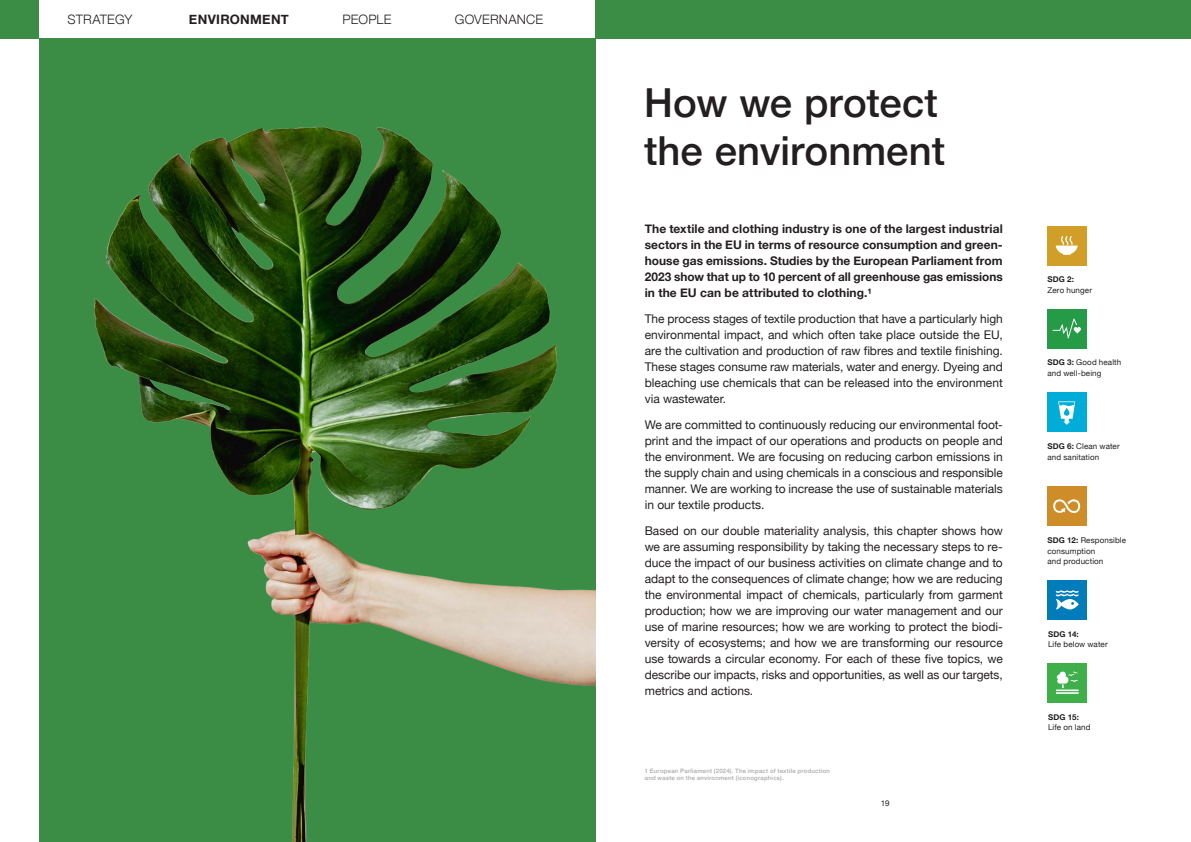
<style>
.page{position:relative;width:1191px;height:842px;background:#fff}
.page>*{position:absolute;margin:0;border:0;box-sizing:border-box;transform-origin:0 0}
.t1{font:500 40px/48px "Helvetica Neue";color:#231f20}
.t2{font:300 13px "Helvetica Neue";letter-spacing:.015em;color:#231f20}
.t3{font:700 13px "Helvetica Neue";letter-spacing:.025em;color:#231f20}
.t4{font:12px/16px "Helvetica Neue";letter-spacing:-.005em;color:#231f20;text-align:justify}
.t5{font:700 12px/16px "Helvetica Neue";color:#231f20;text-align:justify}
.t6{font:8px/10.5px "Helvetica Neue";letter-spacing:.015em;color:#231f20}
.t7{font:700 8px "Helvetica Neue";letter-spacing:.015em;color:#231f20}
.t8{font:500 6px/7px "Helvetica Neue";letter-spacing:.04em;color:#a8a9ad}
.s1{font-weight:700}
</style>
<div class="page">
<div style="left:595px;top:0;width:596px;height:39px;background:#3b8c45"></div>
<div style="left:0;top:0;width:39px;height:39px;background:#3b8c45"></div>
<div style="left:1047px;top:226px;width:39px;height:39px;background:#d19f28"></div>
<div style="left:1047px;top:309px;width:39px;height:39px;background:#269b47"></div>
<div style="left:1047px;top:393px;width:39px;height:39px;background:#00add9"></div>
<div style="left:1047px;top:487px;width:39px;height:39px;background:#cf8d29"></div>
<div style="left:1047px;top:663px;width:39px;height:39px;background:#3eaf49"></div>
<svg style="left:1055px;top:236px;width:22px;height:19px"></svg>
<div style="left:1047px;top:580px;width:39px;height:39px;background:#007cbb"></div>
<svg style="left:1055px;top:590px;width:23px;height:19px"></svg>
<svg style="left:1052px;top:319px;width:28px;height:19px"></svg>
<svg style="left:1058px;top:401px;width:17px;height:24px"></svg>
<svg style="left:1053px;top:499px;width:27px;height:14px"></svg>
<hr style="left:1056px;top:689px;width:22px;height:2px;background:#fff">
<hr style="left:1056px;top:692px;width:22px;height:2px;background:#fff">
<svg style="left:1056px;top:672px;width:22px;height:16px"></svg>
<img style="left:39px;top:39px;width:556px;height:803px">
<p class="t2" style="left:67px;top:9px;width:66px">STRATEGY</p>
<p class="t3" style="left:189px;top:10px;width:101px">ENVIRONMENT</p>
<p class="t2" style="left:342px;top:9px;width:51px">PEOPLE</p>
<p class="t2" style="left:455px;top:9px;width:90px">GOVERNANCE</p>
<h1 class="t1" style="left:644px;top:76px;width:302px">How we protect the environment</h1>
<p class="t5" style="left:645px;top:221px;width:359px">The textile and clothing industry is one of the largest industrial sectors in the EU in terms of resource consumption and green&shy;house gas emissions. Studies by the European Parliament from 2023 show that up to 10 percent of all greenhouse gas emissions in the EU can be attributed to clothing.¹</p>
<p class="t4" style="left:645px;top:311px;width:359px">The process stages of textile production that have a particularly high environmental impact, and which often take place outside the EU, are the cultivation and production of raw fibres and textile finishing.<br>These stages consume raw materials, water and energy. Dyeing and bleaching use chemicals that can be released into the environment via wastewater.</p>
<p class="t4" style="left:645px;top:417px;width:359px">We are committed to continuously reducing our environmental foot&shy;print and the impact of our operations and products on people and the environment. We are focusing on reducing carbon emissions in the supply chain and using chemicals in a conscious and responsible manner. We are working to increase the use of sustainable materials in our textile products.</p>
<p class="t4" style="left:645px;top:523px;width:359px">Based on our double materiality analysis, this chapter shows how we are assuming responsibility by taking the necessary steps to re&shy;duce the impact of our business activities on climate change and to adapt to the consequences of climate change; how we are reducing the environmental impact of chemicals, particularly from garment production; how we are improving our water management and our use of marine resources; how we are working to protect the biodi&shy;versity of ecosystems; and how we are transforming our resource use towards a circular economy. For each of these five topics, we describe our impacts, risks and opportunities, as well as our targets, metrics and actions.</p>
<p class="t8" style="left:645px;top:767px;width:187px">1 European Parliament (2024). The impact of textile production and waste on the environment (iconographics).</p>
<p class="t6" style="left:881px;top:798px;width:10px">19</p>
<p class="t7" style="left:1047px;top:273px;width:28px">SDG 2:</p>
<p class="t6" style="left:1047px;top:285px;width:46px">Zero hunger</p>
<p class="t6" style="left:1047px;top:358px;width:75px"><span class="s1">SDG 3:</span> Good health and well-being</p>
<p class="t6" style="left:1047px;top:441px;width:74px"><span class="s1">SDG 6:</span> Clean water and sanitation</p>
<p class="t6" style="left:1047px;top:535px;width:80px"><span class="s1">SDG 12:</span> Responsible consumption<br>and production</p>
<p class="t7" style="left:1048px;top:628px;width:32px">SDG 14:</p>
<p class="t6" style="left:1048px;top:640px;width:61px">Life below water</p>
<p class="t7" style="left:1048px;top:710px;width:32px">SDG 15:</p>
<p class="t6" style="left:1048px;top:722px;width:44px">Life on land</p>
</div>
